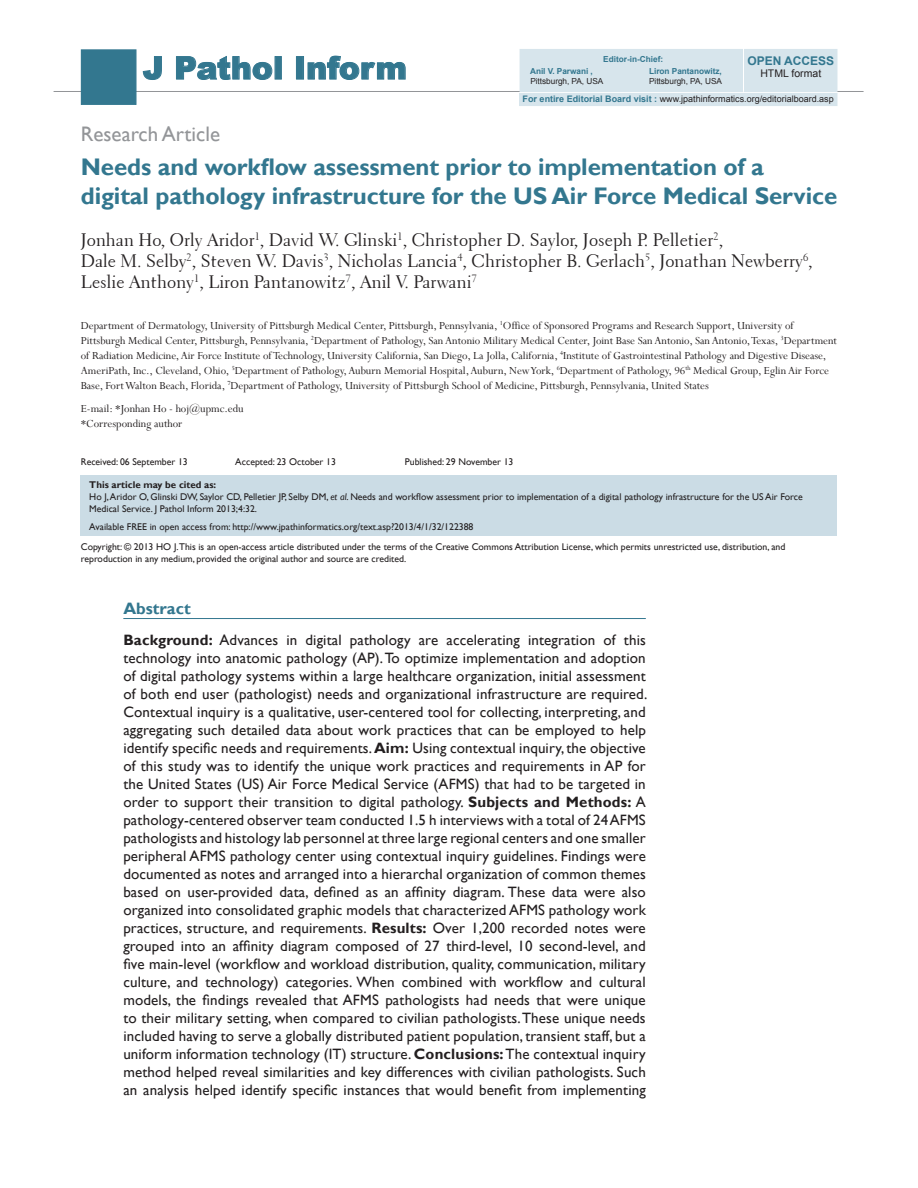
<style>
.page{position:relative;width:918px;height:1188px;background:#fff}
.page>*{position:absolute;margin:0;border:0;box-sizing:border-box;transform-origin:0 0}
.t1{font:900 31.5px "Arial";color:#33778f}
.AT{font:700 24px/28.8px "Gill Sans";letter-spacing:-.005em;color:#33778f}
.AH{font:21px "Gill Sans";color:#939598}
.AU{font:18px/21px "Transitional 521 BT Roman A";color:#231f20}
.Abstract_Heading{font:700 16.5px "Gill Sans";color:#33778f}
.Abstract_text{font:15px/18px "Gill Sans";letter-spacing:.01em;color:#231f20;text-align:justify}
.AFF{font:12px/15px "Perpetua";color:#231f20}
.ADD{font:12px/15px "Perpetua";color:#231f20}
.t2{font:700 12px "Arial";color:#33778f}
.t3{font:10.5px "Arial";color:#231f20}
.Published{font:9.75px/11.7px "Gill Sans";color:#231f20}
.CR{font:9.75px/11.7px "Gill Sans";color:#231f20}
.HIS{font:9.75px "Gill Sans";color:#231f20}
.HTC{font:700 9.75px "Gill Sans";color:#231f20}
.t4{font:9px "Arial";color:#231f20}
.t5{font:700 8.25px "Arial";letter-spacing:-.005em;color:#33778f}
.t6{font:8.25px "Arial";letter-spacing:-.005em;color:#231f20}
.s1{font-weight:700;color:#33778f}
.s2{font-style:italic}
.s3{font-weight:700}
</style>
<div class="page">
<hr style="left:54px;top:91px;width:810px;height:1px;background:#939598">
<svg style="left:143px;top:56px;width:19px;height:24px"></svg>
<svg style="left:176px;top:56px;width:96px;height:24px"></svg>
<div style="left:275px;top:56px;width:7px;height:23px;border:1px solid #33778f"></div>
<div style="left:296px;top:56px;width:8px;height:23px;border:1px solid #33778f"></div>
<svg style="left:308px;top:56px;width:98px;height:24px"></svg>
<div style="left:81px;top:49px;width:56px;height:56px;background:#33778f;border:1px solid #33778f"></div>
<div style="left:520px;top:49px;width:222px;height:43px;background:#d7e5ec"></div>
<div style="left:520px;top:93px;width:317px;height:13px;background:#d7e5ec"></div>
<div style="left:745px;top:49px;width:92px;height:43px;background:#d7e5ec"></div>
<hr style="left:123px;top:618px;width:523px;height:1px;background:#33778f">
<div style="left:81px;top:475px;width:756px;height:61px;background:#cbdce5"></div>
<h1 class="t1" style="left:143px;top:45px;width:266px">J Pathol Inform</h1>
<p class="t5" style="left:603px;top:54px;width:62px">Editor-in-Chief:</p>
<p class="t2" style="left:747px;top:53px;width:88px">OPEN ACCESS</p>
<p class="t3" style="left:760px;top:66px;width:62px">HTML format</p>
<p class="t5" style="left:530px;top:66px;width:64px">Anil V. Parwani ,</p>
<p class="t5" style="left:649px;top:66px;width:74px">Liron Pantanowitz,</p>
<p class="t6" style="left:530px;top:75px;width:74px">Pittsburgh, PA, USA</p>
<p class="t6" style="left:649px;top:75px;width:74px">Pittsburgh, PA, USA</p>
<p class="t4" style="left:523px;top:93px;width:313px"><span class="s1">For entire Editorial Board visit :</span> www.jpathinformatics.org/editorialboard.asp</p>
<p class="AH" style="left:81px;top:122px;width:141px">Research Article</p>
<p class="AT" style="left:81px;top:153px;width:758px">Needs and workflow assessment prior to implementation of a digital pathology infrastructure for the US Air Force Medical Service</p>
<p class="AU" style="left:81px;top:230px;width:734px">Jonhan Ho, Orly Aridor<sup>1</sup>, David W. Glinski<sup>1</sup>, Christopher D. Saylor, Joseph P. Pelletier<sup>2</sup>,<br>Dale M. Selby<sup>2</sup>, Steven W. Davis<sup>3</sup>, Nicholas Lancia<sup>4</sup>, Christopher B. Gerlach<sup>5</sup>, Jonathan Newberry<sup>6</sup>,<br>Leslie Anthony<sup>1</sup>, Liron Pantanowitz<sup>7</sup>, Anil V. Parwani<sup>7</sup></p>
<p class="AFF" style="left:81px;top:318px;width:758px">Department of Dermatology, University of Pittsburgh Medical Center, Pittsburgh, Pennsylvania, <sup>1</sup>Office of Sponsored Programs and Research Support, University of Pittsburgh Medical Center, Pittsburgh, Pennsylvania, <sup>2</sup>Department of Pathology, San Antonio Military Medical Center, Joint Base San Antonio, San Antonio, Texas, <sup>3</sup>Department of Radiation Medicine, Air Force Institute of Technology, University California, San Diego, La Jolla, California, <sup>4</sup>Institute of Gastrointestinal Pathology and Digestive Disease, AmeriPath, Inc., Cleveland, Ohio, <sup>5</sup>Department of Pathology, Auburn Memorial Hospital, Auburn, New York, <sup>6</sup>Department of Pathology, 96<sup>th</sup> Medical Group, Eglin Air Force Base, Fort Walton Beach, Florida, <sup>7</sup>Department of Pathology, University of Pittsburgh School of Medicine, Pittsburgh, Pennsylvania, United States</p>
<p class="ADD" style="left:81px;top:401px;width:164px">E‑mail: *Jonhan Ho ‑ hoj@upmc.edu *Corresponding author</p>
<p class="HIS" style="left:81px;top:456px;width:108px">Received: 06 September 13</p>
<p class="HIS" style="left:235px;top:456px;width:102px">Accepted: 23 October 13</p>
<p class="HIS" style="left:405px;top:456px;width:110px">Published: 29 November 13</p>
<p class="HTC" style="left:89px;top:479px;width:128px">This article may be cited as:</p>
<p class="Published" style="left:89px;top:491px;width:715px">Ho J, Aridor O, Glinski DW, Saylor CD, Pelletier JP, Selby DM, <span class="s2">et al</span>. Needs and workflow assessment prior to implementation of a digital pathology infrastructure for the US Air Force<br>Medical Service. J Pathol Inform 2013;4:32.</p>
<p class="Published" style="left:89px;top:521px;width:386px">Available FREE in open access from: http://www.jpathinformatics.org/text.asp?2013/4/1/32/122388</p>
<p class="CR" style="left:81px;top:541px;width:706px">Copyright: © 2013 HO J.This is an open‑access article distributed under the terms of the Creative Commons Attribution License, which permits unrestricted use, distribution, and reproduction in any medium, provided the original author and source are credited.</p>
<p class="Abstract_Heading" style="left:123px;top:599px;width:69px">Abstract</p>
<p class="Abstract_text" style="left:123px;top:631px;width:526px"><span class="s3">Background:</span> Advances in digital pathology are accelerating integration of this technology into anatomic pathology (AP). To optimize implementation and adoption of digital pathology systems within a large healthcare organization, initial assessment of both end user (pathologist) needs and organizational infrastructure are required.<br>Contextual inquiry is a qualitative, user‑centered tool for collecting, interpreting, and aggregating such detailed data about work practices that can be employed to help identify specific needs and requirements. <span class="s3">Aim:</span> Using contextual inquiry, the objective of this study was to identify the unique work practices and requirements in AP for the United States (US) Air Force Medical Service (AFMS) that had to be targeted in order to support their transition to digital pathology. <span class="s3">Subjects and Methods:</span> A pathology‑centered observer team conducted 1.5 h interviews with a total of 24AFMS pathologists and histology lab personnel at three large regional centers and one smaller peripheral AFMS pathology center using contextual inquiry guidelines. Findings were documented as notes and arranged into a hierarchal organization of common themes based on user‑provided data, defined as an affinity diagram. These data were also organized into consolidated graphic models that characterized AFMS pathology work practices, structure, and requirements. <span class="s3">Results:</span> Over 1,200 recorded notes were grouped into an affinity diagram composed of 27 third‑level, 10 second‑level, and five main‑level (workflow and workload distribution, quality, communication, military culture, and technology) categories. When combined with workflow and cultural models, the findings revealed that AFMS pathologists had needs that were unique to their military setting, when compared to civilian pathologists. These unique needs included having to serve a globally distributed patient population, transient staff, but a uniform information technology (IT) structure. <span class="s3">Conclusions:</span>The contextual inquiry method helped reveal similarities and key differences with civilian pathologists. Such an analysis helped identify specific instances that would benefit from implementing</p>
</div>
